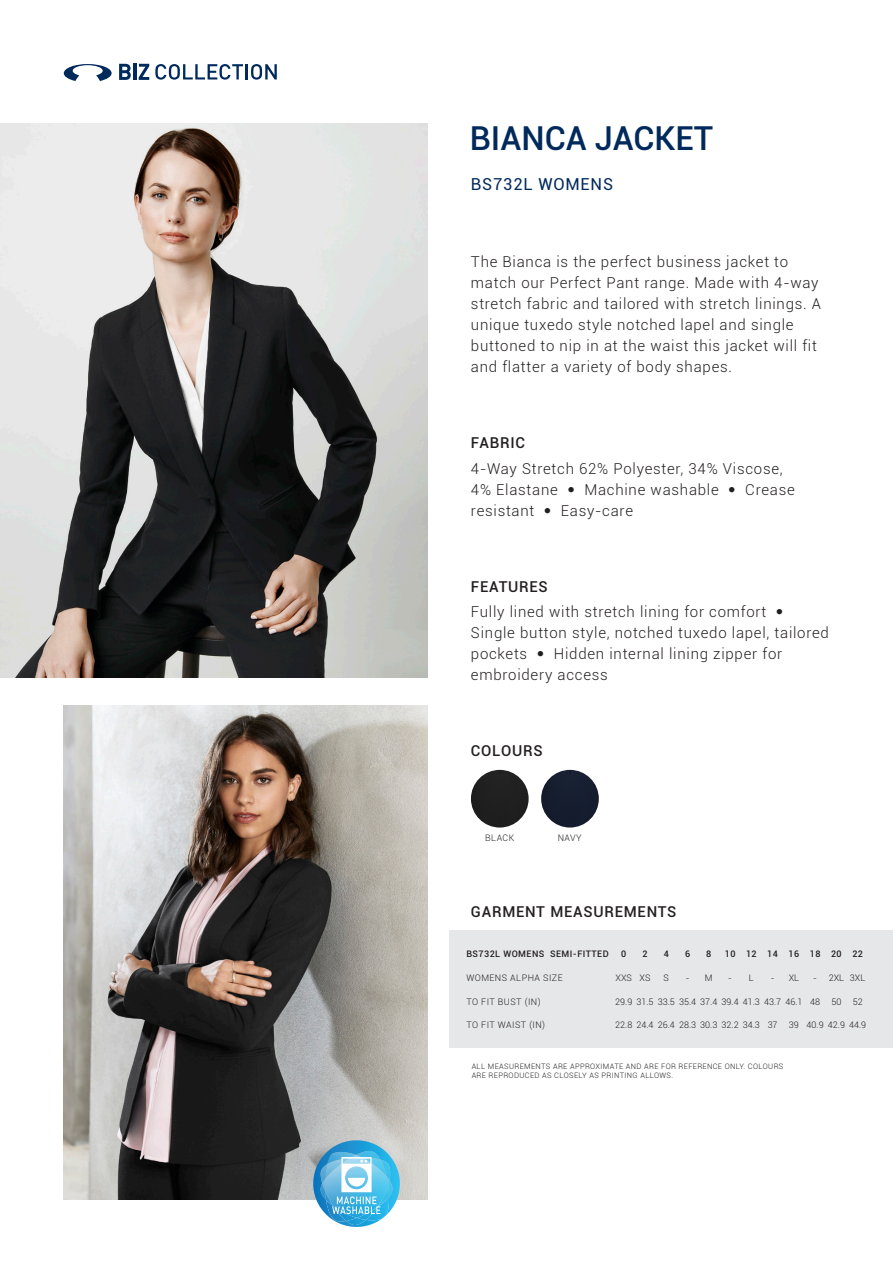
<style>
.page{position:relative;width:893px;height:1263px;background:#fff}
.page>*{position:absolute;margin:0;border:0;box-sizing:border-box;transform-origin:0 0}
.t1{font:500 33px "Roboto";color:#00295c}
.t2{font:16.5px "Roboto";letter-spacing:.05em;color:#00295c}
.Bullet_Points{font:300 15px/21px "Roboto";letter-spacing:.05em;color:#231f20}
.Bullet_Points-2{font:500 15px "Roboto";letter-spacing:.05em;color:#231f20}
.Table_Normal{font:300 9px "Roboto";color:#231f20}
.t3{font:500 9px "Roboto";letter-spacing:.05em;color:#231f20}
.Table_Normal-2{font:300 9px "Roboto";letter-spacing:.05em;color:#231f20}
.Bullet_Points-3{font:300 9px "Roboto";letter-spacing:.05em;color:#231f20}
.Table_Normal-3{font:300 7.5px/9px "Roboto";letter-spacing:.05em;color:#231f20}
.s1{font-family:"Helvetica Neue LT Std";font-weight:100;font-stretch:condensed}
</style>
<div class="page">
<img style="left:0;top:124px;width:428px;height:553px">
<svg style="left:64px;top:64px;width:48px;height:17px"></svg>
<svg style="left:119px;top:64px;width:12px;height:16px"></svg>
<hr style="left:133px;top:64px;width:3px;height:16px;background:#00295c">
<svg style="left:139px;top:64px;width:10px;height:16px"></svg>
<svg style="left:155px;top:64px;width:122px;height:16px"></svg>
<img style="left:64px;top:705px;width:364px;height:494px">
<div style="left:471px;top:770px;width:58px;height:57px;background:#1f1f1f;border-radius:29px"></div>
<div style="left:541px;top:770px;width:58px;height:57px;background:#161d2f;border-radius:29px"></div>
<img style="left:335px;top:1221px;width:43px;height:4px">
<img style="left:387px;top:1152px;width:5px;height:60px">
<img style="left:331px;top:1207px;width:58px;height:14px">
<svg style="left:313px;top:1140px;width:74px;height:79px;background:#73bddf"></svg>
<div style="left:449px;top:930px;width:444px;height:118px;background:#e6e7e9"></div>
<p class="t1" style="left:470px;top:115px;width:245px">BIANCA JACKET</p>
<p class="t2" style="left:471px;top:173px;width:144px">BS732L WOMENS</p>
<p class="Bullet_Points" style="left:471px;top:251px;width:349px">The Bianca is the perfect business jacket to match our Perfect Pant range. Made with 4-way</p>
<p class="Bullet_Points" style="left:471px;top:293px;width:352px">stretch fabric and tailored with stretch linings. A unique tuxedo style notched lapel and single</p>
<p class="Bullet_Points" style="left:471px;top:335px;width:347px">buttoned to nip in at the waist this jacket will fit and flatter a variety of body shapes.</p>
<p class="Bullet_Points-2" style="left:471px;top:432px;width:56px">FABRIC</p>
<p class="Bullet_Points" style="left:471px;top:457px;width:313px">4-Way Stretch 62% Polyester, 34% Viscose,</p>
<p class="Bullet_Points" style="left:471px;top:478px;width:325px">4% Elastane <span class="s1">•</span> Machine washable <span class="s1">•</span> Crease resistant <span class="s1">•</span> Easy-care</p>
<p class="Bullet_Points-2" style="left:471px;top:576px;width:78px">FEATURES</p>
<p class="Bullet_Points" style="left:471px;top:600px;width:360px">Fully lined with stretch lining for comfort <span class="s1">• </span>Single button style, notched tuxedo lapel, tailored pockets <span class="s1">•</span> Hidden internal lining zipper for embroidery access</p>
<p class="Bullet_Points-2" style="left:471px;top:740px;width:73px">COLOURS</p>
<p class="Bullet_Points-3" style="left:485px;top:831px;width:31px">BLACK</p>
<p class="Bullet_Points-3" style="left:558px;top:831px;width:25px">NAVY</p>
<p class="Bullet_Points-2" style="left:471px;top:901px;width:207px">GARMENT MEASUREMENTS</p>
<p class="t3" style="left:466px;top:947px;width:144px">BS732L WOMENS SEMI-FITTED</p>
<p class="t3" style="left:621px;top:947px;width:7px">0</p>
<p class="t3" style="left:642px;top:947px;width:7px">2</p>
<p class="t3" style="left:664px;top:947px;width:7px">4</p>
<p class="t3" style="left:685px;top:947px;width:7px">6</p>
<p class="t3" style="left:706px;top:947px;width:7px">8</p>
<p class="t3" style="left:725px;top:947px;width:12px">10</p>
<p class="t3" style="left:746px;top:947px;width:12px">12</p>
<p class="t3" style="left:767px;top:947px;width:12px">14</p>
<p class="t3" style="left:789px;top:947px;width:12px">16</p>
<p class="t3" style="left:810px;top:947px;width:12px">18</p>
<p class="t3" style="left:831px;top:947px;width:12px">20</p>
<p class="t3" style="left:852px;top:947px;width:12px">22</p>
<p class="Table_Normal-2" style="left:466px;top:971px;width:98px">WOMENS ALPHA SIZE</p>
<p class="Table_Normal" style="left:616px;top:971px;width:18px">XXS</p>
<p class="Table_Normal" style="left:640px;top:971px;width:12px">XS</p>
<p class="Table_Normal" style="left:664px;top:971px;width:7px">S</p>
<p class="Table_Normal" style="left:705px;top:971px;width:9px">M</p>
<p class="Table_Normal" style="left:749px;top:971px;width:6px">L</p>
<p class="Table_Normal" style="left:789px;top:971px;width:12px">XL</p>
<p class="Table_Normal" style="left:829px;top:971px;width:17px">2XL</p>
<p class="Table_Normal" style="left:850px;top:971px;width:17px">3XL</p>
<p class="Table_Normal-2" style="left:466px;top:995px;width:76px">TO FIT BUST (IN)</p>
<p class="Table_Normal" style="left:615px;top:995px;width:19px">29.9</p>
<p class="Table_Normal" style="left:636px;top:995px;width:19px">31.5</p>
<p class="Table_Normal" style="left:658px;top:995px;width:19px">33.5</p>
<p class="Table_Normal" style="left:679px;top:995px;width:19px">35.4</p>
<p class="Table_Normal" style="left:700px;top:995px;width:19px">37.4</p>
<p class="Table_Normal" style="left:722px;top:995px;width:19px">39.4</p>
<p class="Table_Normal" style="left:743px;top:995px;width:19px">41.3</p>
<p class="Table_Normal" style="left:764px;top:995px;width:19px">43.7</p>
<p class="Table_Normal" style="left:785px;top:995px;width:19px">46.1</p>
<p class="Table_Normal" style="left:810px;top:995px;width:11px">48</p>
<p class="Table_Normal" style="left:831px;top:995px;width:11px">50</p>
<p class="Table_Normal" style="left:853px;top:995px;width:11px">52</p>
<p class="Table_Normal-2" style="left:466px;top:1019px;width:80px">TO FIT WAIST (IN)</p>
<p class="Table_Normal" style="left:615px;top:1019px;width:19px">22.8</p>
<p class="Table_Normal" style="left:636px;top:1019px;width:19px">24.4</p>
<p class="Table_Normal" style="left:658px;top:1019px;width:19px">26.4</p>
<p class="Table_Normal" style="left:679px;top:1019px;width:19px">28.3</p>
<p class="Table_Normal" style="left:700px;top:1019px;width:19px">30.3</p>
<p class="Table_Normal" style="left:722px;top:1019px;width:19px">32.2</p>
<p class="Table_Normal" style="left:743px;top:1019px;width:19px">34.3</p>
<p class="Table_Normal" style="left:768px;top:1019px;width:11px">37</p>
<p class="Table_Normal" style="left:789px;top:1019px;width:11px">39</p>
<p class="Table_Normal" style="left:807px;top:1019px;width:19px">40.9</p>
<p class="Table_Normal" style="left:828px;top:1019px;width:19px">42.9</p>
<p class="Table_Normal" style="left:849px;top:1019px;width:19px">44.9</p>
<p class="Table_Normal-3" style="left:472px;top:1061px;width:313px">ALL MEASUREMENTS ARE APPROXIMATE AND ARE FOR REFERENCE ONLY. COLOURS<br>ARE REPRODUCED AS CLOSELY AS PRINTING ALLOWS.</p>
</div>
